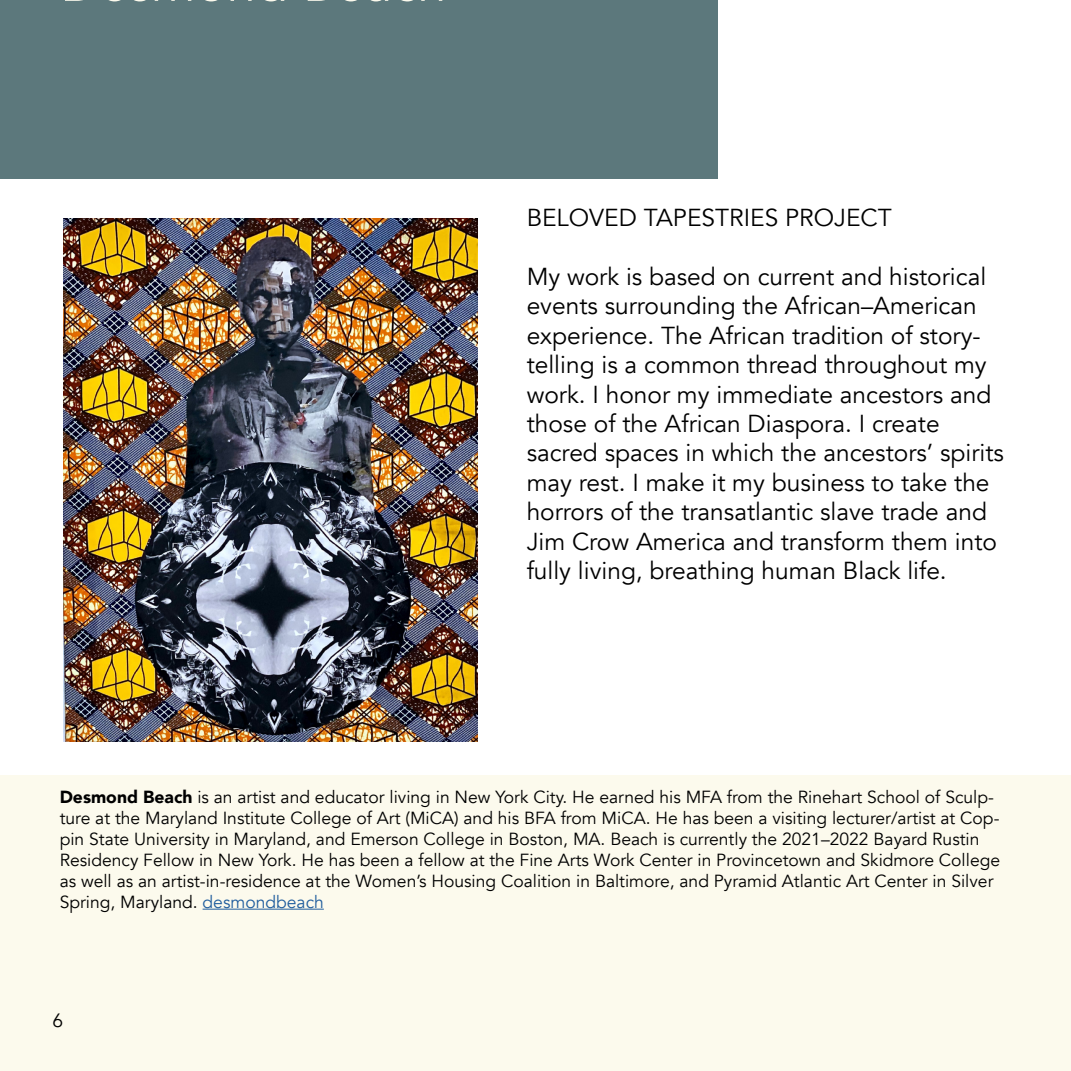
<style>
.page{position:relative;width:1071px;height:1071px;background:#fff}
.page>*{position:absolute;margin:0;border:0;box-sizing:border-box;transform-origin:0 0}
.t1{font:24.5px/29.4px "Avenir";color:#000}
.t2{font:19.25px "Avenir";color:#000}
.t3{font:17.5px/21px "Avenir";color:#000}
.s1{font-weight:900}
.s2{color:#215e9e}
</style>
<div class="page">
<div style="left:0;top:0;width:718px;height:179px;background:#5c787c"></div>
<div style="left:0;top:775px;width:1071px;height:296px;background:#fcfaed"></div>
<hr style="left:203px;top:909px;width:121px;height:1px;background:#215e9e">
<img style="left:63px;top:218px;width:415px;height:524px">
<h1 class="t1" style="left:527px;top:203px;width:367px">BELOVED TAPESTRIES PROJECT</h1>
<p class="t1" style="left:527px;top:262px;width:479px">My work is based on current and historical events surrounding the African–American experience. The African tradition of story&shy;telling is a common thread throughout my work. I honor my immediate ancestors and those of the African Diaspora. I create sacred spaces in which the ancestors’ spirits may rest. I make it my business to take the horrors of the transatlantic slave trade and Jim Crow America and transform them into fully living, breathing human Black life.</p>
<p class="t3" style="left:60px;top:787px;width:942px"><span class="s1">Desmond Beach</span> is an artist and educator living in New York City. He earned his MFA from the Rinehart School of Sculp&shy;ture at the Maryland Institute College of Art (MiCA) and his BFA from MiCA. He has been a visiting lecturer/artist at Cop&shy;pin State University in Maryland, and Emerson College in Boston, MA. Beach is currently the 2021–2022 Bayard Rustin Residency Fellow in New York. He has been a fellow at the Fine Arts Work Center in Provincetown and Skidmore College as well as an artist-in-residence at the Women’s Housing Coalition in Baltimore, and Pyramid Atlantic Art Center in Silver Spring, Maryland. <span class="s2">desmondbeach</span></p>
<p class="t2" style="left:53px;top:1009px;width:12px">6</p>
</div>
